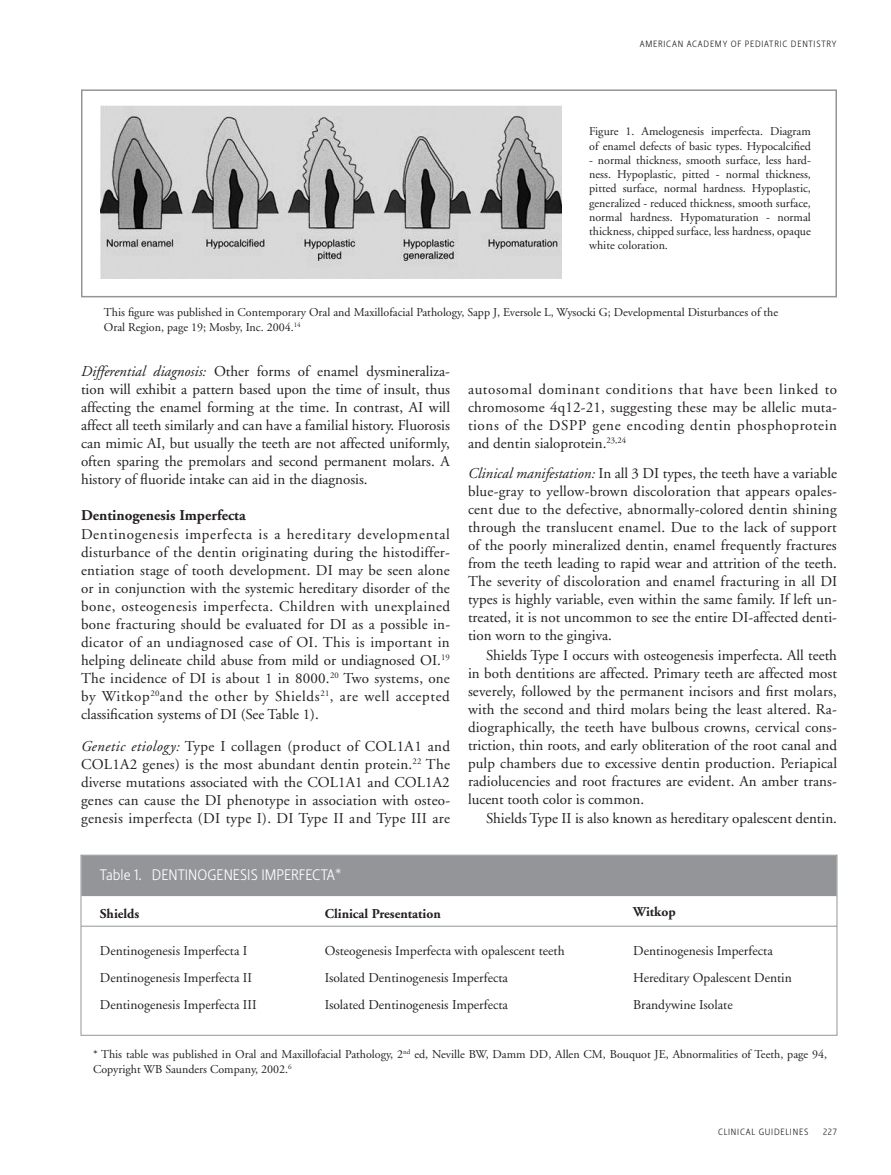
<style>
.page{position:relative;width:891px;height:1175px;background:#fff}
.page>*{position:absolute;margin:0;border:0;box-sizing:border-box;transform-origin:0 0}
.Body_Text_FIRST{font:15px/18px "Adobe Garamond";color:#231f20;text-align:justify}
.Body_Text_Indented{font:15px/18px "Adobe Garamond";color:#231f20;text-align:justify}
.body_copy{font:15px/18px "Adobe Garamond";color:#231f20;text-align:justify}
.Body_Text_FIRST-2{font:300 15px "Stalemate LF";color:#fff}
.Body_Text_FIRST-3{font:700 15px "Adobe Garamond";color:#231f20}
.Body_Text_FIRST-4{font:13.5px "Adobe Garamond";color:#231f20}
.Body_Text_FIRST-5{font:700 13.5px "Adobe Garamond";color:#231f20}
.t1{font:12px/14.2px "Adobe Garamond";color:#231f20}
.t2{font:300 9px "Stalemate LF";letter-spacing:.08em;color:#231f20}
.s1{font-style:italic}
</style>
<div class="page">
<div style="left:83px;top:856px;width:752px;height:40px;background:#939598"></div>
<div style="left:81px;top:854px;width:756px;height:181px;border:1px solid #939598"></div>
<img style="left:100px;top:105px;width:461px;height:174px">
<div style="left:81px;top:89px;width:756px;height:208px;border:2px solid #939598"></div>
<hr style="left:81px;top:925px;width:756px;height:1px;background:#939598">
<p class="t2" style="left:640px;top:38px;width:30px">AMERICAN</p>
<p class="t2" style="left:687px;top:38px;width:7px">ACADE</p>
<p class="t2" style="left:715px;top:38px;width:41px">MY OF PEDIA</p>
<p class="t2" style="left:769px;top:38px;width:68px">TRIC DENTISTRY</p>
<p class="t1" style="left:589px;top:125px;width:223px">Figure 1. Amelogenesis imperfecta. Diagram of enamel defects of basic types. Hypocalcified</p>
<p class="t1" style="left:589px;top:153px;width:223px;text-align:justify">- normal thickness, smooth surface, less hard&shy;ness. Hypoplastic, pitted - normal thickness, pitted surface, normal hardness. Hypoplastic, generalized - reduced thickness, smooth surface, normal hardness. Hypomaturation - normal thickness, chipped surface, less hardness, opaque white coloration.</p>
<p class="t1" style="left:104px;top:305px;width:676px;line-height:15px">This figure was published in Contemporary Oral and Maxillofacial Pathology, Sapp J, Eversole L, Wysocki G; Developmental Disturbances of the<br>Oral Region, page 19; Mosby, Inc. 2004.<sup>14</sup></p>
<p class="body_copy" style="left:81px;top:362px;width:371px"><span class="s1">Differential diagnosis:</span> Other forms of enamel dysmineraliza&shy;tion will exhibit a pattern based upon the time of insult, thus affecting the enamel forming at the time. In contrast, AI will affect all teeth similarly and can have a familial history. Fluorosis can mimic AI, but usually the teeth are not affected uniformly, often sparing the premolars and second permanent molars. A history of fluoride intake can aid in the diagnosis.</p>
<p class="Body_Text_FIRST-3" style="left:81px;top:507px;width:166px">Dentinogenesis Imperfecta</p>
<p class="Body_Text_FIRST" style="left:81px;top:525px;width:371px">Dentinogenesis imperfecta is a hereditary developmental disturbance of the dentin originating during the histodiffer&shy;entiation stage of tooth development. DI may be seen alone or in conjunction with the systemic hereditary disorder of the bone, osteogenesis imperfecta. Children with unexplained bone fracturing should be evaluated for DI as a possible in&shy;dicator of an undiagnosed case of OI. This is important in helping delineate child abuse from mild or undiagnosed OI.<sup>19<br></sup>The incidence of DI is about 1 in 8000.<sup>20</sup> Two systems, one by Witkop<sup>20</sup>and the other by Shields<sup>21</sup>, are well accepted classification systems of DI (See Table 1).</p>
<p class="Body_Text_FIRST" style="left:81px;top:737px;width:371px"><span class="s1">Genetic etiology:</span> Type I collagen (product of COL1A1 and COL1A2 genes) is the most abundant dentin protein.<sup>22</sup> The diverse mutations associated with the COL1A1 and COL1A2 genes can cause the DI phenotype in association with osteo&shy;genesis imperfecta (DI type I). DI Type II and Type III are</p>
<p class="Body_Text_FIRST" style="left:468px;top:380px;width:371px">autosomal dominant conditions that have been linked to chromosome 4q12-21, suggesting these may be allelic muta&shy;tions of the DSPP gene encoding dentin phosphoprotein and dentin sialoprotein.<sup>23,24</sup></p>
<p class="Body_Text_FIRST" style="left:468px;top:464px;width:371px"><span class="s1">Clinical manifestation:</span> In all 3 DI types, the teeth have a variable blue-gray to yellow-brown discoloration that appears opales&shy;cent due to the defective, abnormally-colored dentin shining through the translucent enamel. Due to the lack of support of the poorly mineralized dentin, enamel frequently fractures from the teeth leading to rapid wear and attrition of the teeth.<br>The severity of discoloration and enamel fracturing in all DI types is highly variable, even within the same family. If left un&shy;treated, it is not uncommon to see the entire DI-affected denti&shy;tion worn to the gingiva.</p>
<p class="Body_Text_Indented" style="left:468px;top:646px;width:371px;text-indent:18px">Shields Type I occurs with osteogenesis imperfecta. All teeth in both dentitions are affected. Primary teeth are affected most severely, followed by the permanent incisors and first molars, with the second and third molars being the least altered. Ra&shy;diographically, the teeth have bulbous crowns, cervical cons&shy;triction, thin roots, and early obliteration of the root canal and pulp chambers due to excessive dentin production. Periapical radiolucencies and root fractures are evident. An amber trans&shy;lucent tooth color is common.</p>
<p class="Body_Text_Indented" style="left:486px;top:809px;width:353px">Shields Type II is also known as hereditary opalescent dentin.</p>
<p class="Body_Text_FIRST-2" style="left:100px;top:866px;width:116px">TABLE 1. DENTINOGENESIS</p>
<p class="Body_Text_FIRST-2" style="left:261px;top:866px;width:82px">I MPERFECTA*</p>
<p class="Body_Text_FIRST-5" style="left:100px;top:906px;width:41px">Shields</p>
<p class="Body_Text_FIRST-5" style="left:325px;top:906px;width:118px">Clinical Presentation</p>
<p class="Body_Text_FIRST-5" style="left:633px;top:904px;width:44px">Witkop</p>
<p class="Body_Text_FIRST-4" style="left:100px;top:943px;width:149px">Dentinogenesis Imperfecta I</p>
<p class="Body_Text_FIRST-4" style="left:325px;top:943px;width:241px">Osteogenesis Imperfecta with opalescent teeth</p>
<p class="Body_Text_FIRST-4" style="left:633px;top:943px;width:141px">Dentinogenesis Imperfecta</p>
<p class="Body_Text_FIRST-4" style="left:100px;top:970px;width:154px">Dentinogenesis Imperfecta II</p>
<p class="Body_Text_FIRST-4" style="left:325px;top:970px;width:185px">Isolated Dentinogenesis Imperfecta</p>
<p class="Body_Text_FIRST-4" style="left:633px;top:970px;width:160px">Hereditary Opalescent Dentin</p>
<p class="Body_Text_FIRST-4" style="left:100px;top:997px;width:158px">Dentinogenesis Imperfecta III</p>
<p class="Body_Text_FIRST-4" style="left:325px;top:997px;width:185px">Isolated Dentinogenesis Imperfecta</p>
<p class="Body_Text_FIRST-4" style="left:633px;top:997px;width:101px">Brandywine Isolate</p>
<p class="t1" style="left:93px;top:1047px;width:736px;line-height:15px">* This table was published in Oral and Maxillofacial Pathology, 2<sup>nd</sup> ed, Neville BW, Damm DD, Allen CM, Bouquot JE, Abnormalities of Teeth, page 94,<br>Copyright WB Saunders Company, 2002.<sup>6</sup></p>
<p class="t2" style="left:718px;top:1126px;width:92px">CLINICAL GUIDELINES</p>
<p class="t2" style="left:823px;top:1126px;width:16px">227</p>
</div>
